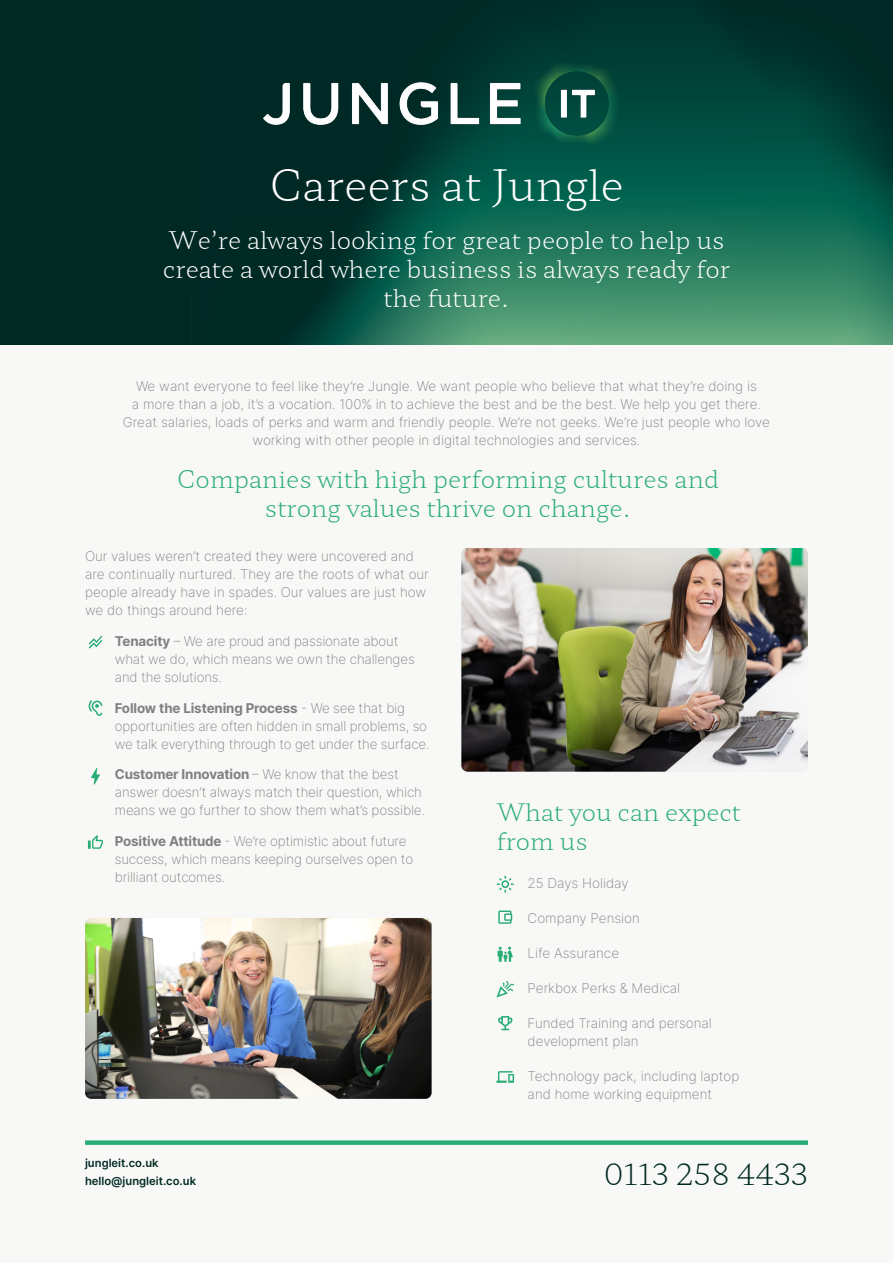
<style>
.page{position:relative;width:893px;height:1263px;background:#fff}
.page>*{position:absolute;margin:0;border:0;box-sizing:border-box;transform-origin:0 0}
.t1{font:200 43.05px "Hahmlet";color:#fff}
.t2{font:200 29.4px "Hahmlet";color:#002924}
.t3{font:200 24.3px/29.1px "Hahmlet";color:#fff;text-align:center}
.t4{font:200 24.3px/29.1px "Hahmlet";color:#29ad76;text-align:center}
.t5{font:200 24px/28.8px "Hahmlet";color:#29ad76}
.t6{font:200 13.5px/18px "Inter";color:#818081}
.t7{font:600 11.25px/17.7px "Inter";color:#002924}
.s1{font-weight:700}
</style>
<div class="page">
<div style="left:0;top:0;width:893px;height:344px;background:#002924"></div>
<img style="left:294px;top:7px;width:599px;height:337px">
<div style="left:0;top:345px;width:893px;height:918px;background:#f8f8f6"></div>
<img style="left:263px;top:50px;width:367px;height:107px">
<div style="left:85px;top:1140px;width:723px;height:5px;background:#29ad76"></div>
<img style="left:85px;top:918px;width:347px;height:181px">
<img style="left:461px;top:548px;width:347px;height:224px">
<svg style="left:91px;top:768px;width:9px;height:16px"></svg>
<svg style="left:89px;top:636px;width:13px;height:13px"></svg>
<svg style="left:89px;top:700px;width:13px;height:16px"></svg>
<svg style="left:88px;top:835px;width:15px;height:14px"></svg>
<svg style="left:498px;top:910px;width:14px;height:14px"></svg>
<svg style="left:496px;top:1071px;width:18px;height:12px"></svg>
<svg style="left:496px;top:981px;width:18px;height:16px"></svg>
<svg style="left:498px;top:1016px;width:14px;height:14px"></svg>
<svg style="left:497px;top:876px;width:17px;height:17px"></svg>
<svg style="left:498px;top:947px;width:15px;height:15px"></svg>
<h1 class="t1" style="left:269px;top:153px;width:356px">Careers at Jungle</h1>
<h3 class="t3" style="left:163px;top:224px;width:569px">We’re always looking for great people to help us create a world where business is always ready for the future.</h3>
<p class="t6" style="left:123px;top:377px;width:649px;text-align:center">We want everyone to feel like they’re Jungle. We want people who believe that what they’re doing is<br>a more than a job, it’s a vocation. 100% in to achieve the best and be the best. We help you get there.<br>Great salaries, loads of perks and warm and friendly people. We’re not geeks. We’re just people who love working with other people in digital technologies and services.</p>
<h3 class="t4" style="left:177px;top:463px;width:544px">Companies with high performing cultures and strong values thrive on change.</h3>
<p class="t6" style="left:85px;top:547px;width:345px">Our values weren’t created they were uncovered and are continually nurtured. They are the roots of what our people already have in spades. Our values are just how we do things around here:</p>
<p class="t6" style="left:115px;top:631px;width:301px"><span class="s1">Tenacity</span> – We are proud and passionate about what we do, which means we own the challenges and the solutions.</p>
<p class="t6" style="left:115px;top:698px;width:316px"><span class="s1">Follow the Listening Process</span> - We see that big opportunities are often hidden in small problems, so we talk everything through to get under the surface.</p>
<p class="t6" style="left:115px;top:765px;width:312px"><span class="s1">Customer Innovation</span> – We know that the best answer doesn’t always match their question, which means we go further to show them what’s possible.</p>
<p class="t6" style="left:115px;top:832px;width:300px"><span class="s1">Positive Attitude</span> - We’re optimistic about future success, which means keeping ourselves open to brilliant outcomes.</p>
<h3 class="t5" style="left:496px;top:796px;width:246px">What you can expect from us</h3>
<p class="t6" style="left:528px;top:873px;width:103px">25 Days Holiday</p>
<p class="t6" style="left:528px;top:908px;width:114px">Company Pension</p>
<p class="t6" style="left:528px;top:943px;width:93px">Life Assurance</p>
<p class="t6" style="left:528px;top:978px;width:154px">Perkbox Perks &amp; Medical</p>
<p class="t6" style="left:528px;top:1013px;width:186px">Funded Training and personal development plan</p>
<p class="t6" style="left:528px;top:1066px;width:213px">Technology pack, including laptop and home working equipment</p>
<p class="t7" style="left:85px;top:1154px;width:113px">jungleit.co.uk hello@jungleit.co.uk</p>
<h2 class="t2" style="left:604px;top:1152px;width:205px">0113 258 4433</h2>
</div>
